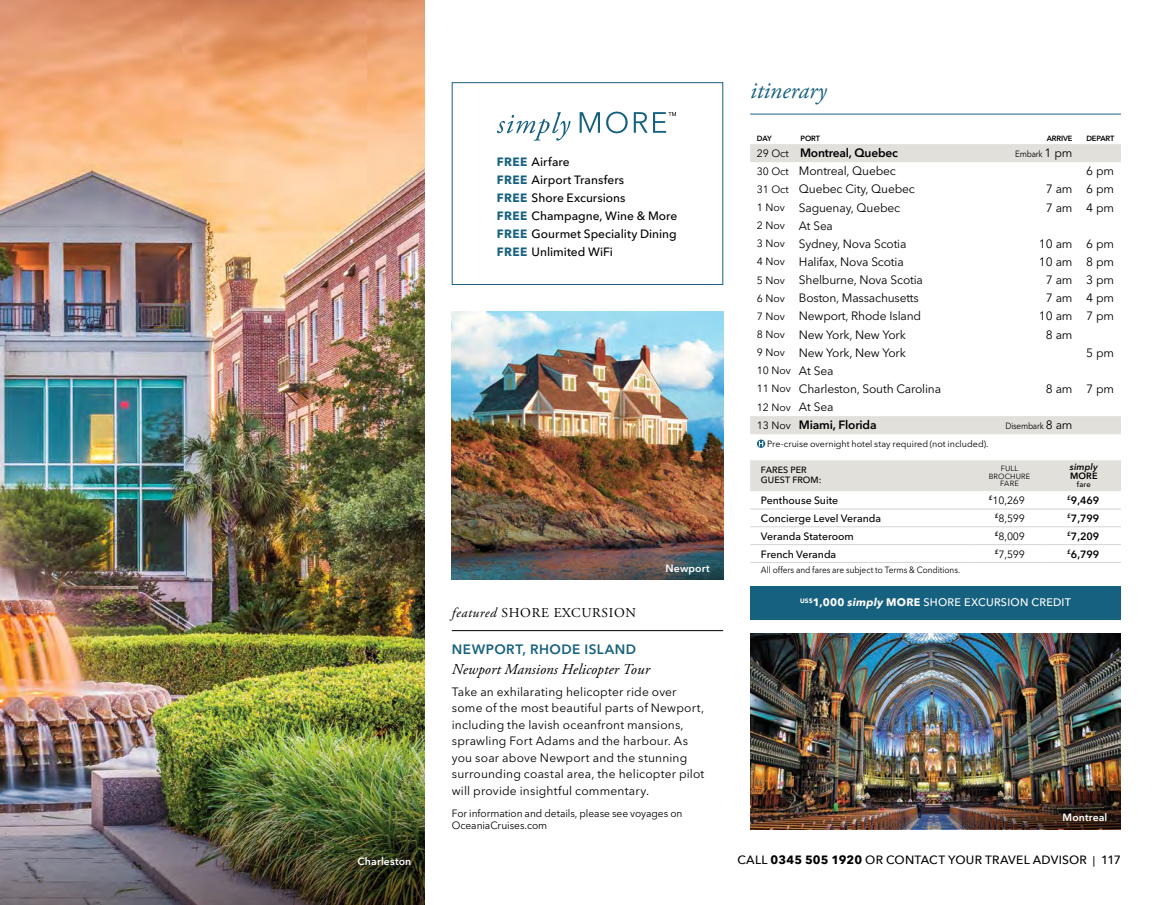
<style>
.page{position:relative;width:1175px;height:905px;background:#fff}
.page>*{position:absolute;margin:0;border:0;box-sizing:border-box;transform-origin:0 0}
.t1{font:italic 24px "Adobe Garamond Pro";color:#176180}
.t2{font:italic 15px "Adobe Garamond Pro";letter-spacing:.005em;color:#000}
.t3{font:13.5px "Adobe Garamond Pro";letter-spacing:.05em;color:#000}
.t4{font:600 13.5px "Avenir Next LT Pro";letter-spacing:.035em;color:#176180}
.t5{font:12px/16.5px "Avenir Next LT Pro";letter-spacing:.01em;color:#000}
.t6{font:12px/18.1px "Avenir Next LT Pro";letter-spacing:-.015em;color:#000}
.t7{font:500 12px/18px "Avenir Next LT Pro";color:#000}
.t8{font:500 12px "Avenir Next";letter-spacing:.02em;color:#000}
.t9{font:600 12px "Avenir Next LT Pro";letter-spacing:-.015em;color:#000}
.t10{font:500 10.8px "Avenir Next LT Pro";letter-spacing:.025em;color:#fff}
.t11{font:10.5px/12px "Avenir Next LT Pro";letter-spacing:-.005em;color:#000}
.t12{font:500 10.5px "Avenir Next LT Pro";letter-spacing:-.005em;color:#000}
.t13{font:600 10.5px "Avenir Next LT Pro";letter-spacing:.01em;color:#fff}
.t14{font:600 10.5px "Avenir Next LT Pro";color:#000}
.t15{font:9px "Avenir Next LT Pro";letter-spacing:-.005em;color:#000}
.t16{font:9px "Avenir Next LT Pro";letter-spacing:-.005em;color:#000;scale:.92 1}
.t17{font:500 9px/10.6px "Avenir Next LT Pro";letter-spacing:.005em;color:#000}
.t18{font:9px "Avenir Next LT Pro";letter-spacing:-.025em;color:#000;scale:.9 1}
.t19{font:9px "Avenir Next LT Pro";letter-spacing:-.005em;color:#000;scale:.9 1}
.t20{font:italic 600 9px "Avenir Next LT Pro";letter-spacing:.015em;color:#000}
.t21{font:600 9px "Avenir Next LT Pro";color:#000}
.t22{font:600 7.5px "Avenir Next LT Pro";letter-spacing:-.015em;color:#000}
.t23{font:7.5px/7.5px "Avenir Next LT Pro";letter-spacing:.02em;color:#000;text-align:center}
.t24{font:500 7.5px "Avenir Next LT Pro";color:#000}
.s1{font-weight:700;color:#176180}
.s2{font-style:italic}
.s3{font-weight:400;font-size:10.5px}
.s4{font-size:12px}
.s5{font-size:10.5px}
.s6{font-weight:700}
.s7{font-weight:700;font-style:italic}
</style>
<div class="page">
<hr style="left:750px;top:114px;width:370px;height:1px;background:#176180">
<hr style="left:452px;top:630px;width:271px;height:1px;background:#000">
<div style="left:452px;top:82px;width:271px;height:203px;border:1px solid #176180"></div>
<svg style="left:497px;top:112px;width:179px;height:29px"></svg>
<img style="left:750px;top:633px;width:370px;height:133px">
<img style="left:0;top:0;width:425px;height:616px">
<img style="left:452px;top:312px;width:271px;height:214px">
<img style="left:452px;top:526px;width:271px;height:54px">
<img style="left:750px;top:766px;width:370px;height:63px">
<svg style="left:750px;top:144px;width:370px;height:290px"></svg>
<svg style="left:757px;top:439px;width:8px;height:9px"></svg>
<img style="left:0;top:616px;width:425px;height:288px">
<div style="left:750px;top:586px;width:370px;height:34px;background:#176180"></div>
<div style="left:750px;top:460px;width:370px;height:31px;background:#e2e0db"></div>
<hr style="left:750px;top:508px;width:222px;height:1px;background:#d5d4d2">
<hr style="left:972px;top:508px;width:74px;height:1px;background:#d5d4d2">
<hr style="left:1046px;top:508px;width:74px;height:1px;background:#d5d4d2">
<hr style="left:750px;top:526px;width:222px;height:1px;background:#d5d4d2">
<hr style="left:972px;top:526px;width:74px;height:1px;background:#d5d4d2">
<hr style="left:1046px;top:526px;width:74px;height:1px;background:#d5d4d2">
<hr style="left:750px;top:544px;width:222px;height:1px;background:#d5d4d2">
<hr style="left:972px;top:544px;width:74px;height:1px;background:#d5d4d2">
<hr style="left:1046px;top:544px;width:74px;height:1px;background:#d5d4d2">
<hr style="left:750px;top:562px;width:222px;height:1px;background:#d5d4d2">
<hr style="left:972px;top:562px;width:74px;height:1px;background:#d5d4d2">
<hr style="left:1046px;top:562px;width:74px;height:1px;background:#d5d4d2">
<p class="t13" style="left:357px;top:854px;width:55px">Charleston</p>
<p class="t7" style="left:497px;top:153px;width:182px"><span class="s1">FREE</span> Airfare<br><span class="s1">FREE</span> Airport Transfers<br><span class="s1">FREE</span> Shore Excursions<br><span class="s1">FREE</span> Champagne, Wine &amp; More<br><span class="s1">FREE</span> Gourmet Speciality Dining<br><span class="s1">FREE</span> Unlimited WiFi</p>
<p class="t3" style="left:452px;top:604px;width:186px"><span class="s2">featured</span> SHORE EXCURSION</p>
<p class="t13" style="left:665px;top:562px;width:45px">Newport</p>
<p class="t4" style="left:452px;top:641px;width:186px">NEWPORT, RHODE ISLAND</p>
<p class="t2" style="left:452px;top:659px;width:199px">Newport Mansions Helicopter Tour</p>
<p class="t5" style="left:452px;top:683px;width:254px">Take an exhilarating helicopter ride over some of the most beautiful parts of Newport, including the lavish oceanfront mansions, sprawling Fort Adams and the harbour. As you soar above Newport and the stunning surrounding coastal area, the helicopter pilot will provide insightful commentary.</p>
<p class="t11" style="left:452px;top:807px;width:232px">For information and details, please see voyages on<br>OceaniaCruises.com</p>
<h1 class="t1" style="left:750px;top:76px;width:78px">itinerary</h1>
<p class="t22" style="left:757px;top:134px;width:16px">DAY</p>
<p class="t22" style="left:800px;top:133px;width:21px">PORT</p>
<p class="t22" style="left:1046px;top:133px;width:27px">ARRIVE</p>
<p class="t22" style="left:1086px;top:133px;width:30px">DEPART</p>
<p class="t9" style="left:757px;top:146px;width:143px"><span class="s3">29 Oct</span> Montreal, Quebec</p>
<p class="t19" style="left:1015px;top:149px;width:65px">Embark <span class="s4">1 pm</span></p>
<p class="t6" style="left:757px;top:162px;width:140px"><span class="s5">30 Oct</span> Montreal, Quebec</p>
<p class="t5" style="left:1086px;top:163px;width:29px">6 pm</p>
<p class="t6" style="left:757px;top:180px;width:159px"><span class="s5">31 Oct</span> Quebec City, Quebec</p>
<p class="t5" style="left:1045px;top:181px;width:70px">7 am 6 pm</p>
<p class="t6" style="left:757px;top:198px;width:145px"><span class="s5">1 Nov</span> Saguenay, Quebec</p>
<p class="t5" style="left:1045px;top:199px;width:70px">7 am 4 pm</p>
<p class="t6" style="left:757px;top:216px;width:151px"><span class="s5">2 Nov</span> At Sea<br><span class="s5">3 Nov</span> Sydney, Nova Scotia</p>
<p class="t5" style="left:1039px;top:235px;width:77px">10 am 6 pm</p>
<p class="t6" style="left:757px;top:253px;width:148px"><span class="s5">4 Nov</span> Halifax, Nova Scotia</p>
<p class="t5" style="left:1039px;top:253px;width:77px">10 am 8 pm</p>
<p class="t6" style="left:757px;top:271px;width:168px"><span class="s5">5 Nov</span> Shelburne, Nova Scotia</p>
<p class="t5" style="left:1045px;top:272px;width:70px">7 am 3 pm</p>
<p class="t6" style="left:757px;top:289px;width:163px"><span class="s5">6 Nov</span> Boston, Massachusetts</p>
<p class="t5" style="left:1045px;top:290px;width:70px">7 am 4 pm</p>
<p class="t6" style="left:757px;top:307px;width:166px"><span class="s5">7 Nov</span> Newport, Rhode Island</p>
<p class="t5" style="left:1039px;top:308px;width:77px">10 am 7 pm</p>
<p class="t6" style="left:757px;top:325px;width:150px"><span class="s5">8 Nov</span> New York, New York</p>
<p class="t5" style="left:1045px;top:326px;width:28px">8 am</p>
<p class="t6" style="left:757px;top:343px;width:150px"><span class="s5">9 Nov</span> New York, New York</p>
<p class="t5" style="left:1086px;top:344px;width:29px">5 pm</p>
<p class="t11" style="left:757px;top:364px;width:78px">10 Nov <span class="s4">At Sea</span></p>
<p class="t6" style="left:757px;top:379px;width:186px"><span class="s5">11 Nov</span> Charleston, South Carolina</p>
<p class="t5" style="left:1045px;top:380px;width:70px">8 am 7 pm</p>
<p class="t11" style="left:757px;top:401px;width:78px">12 Nov <span class="s4">At Sea</span></p>
<p class="t9" style="left:757px;top:417px;width:121px"><span class="s3">13 Nov</span> Miami, Florida</p>
<p class="t18" style="left:1005px;top:420px;width:76px">Disembark <span class="s4">8 am</span></p>
<p class="t15" style="left:767px;top:438px;width:223px">Pre-cruise overnight hotel stay required (not included).</p>
<p class="t17" style="left:761px;top:464px;width:62px">FARES PER<br>GUEST FROM:</p>
<p class="t23" style="left:988px;top:464px;width:43px">FULL<br>BROCHURE<br>FARE</p>
<p class="t20" style="left:1069px;top:461px;width:29px">simply</p>
<p class="t21" style="left:1070px;top:470px;width:29px">MORE</p>
<p class="t24" style="left:1076px;top:479px;width:15px">fare</p>
<p class="t12" style="left:761px;top:494px;width:79px">Penthouse Suite</p>
<p class="t11" style="left:988px;top:494px;width:38px"><sup>£</sup>10,269</p>
<p class="t14" style="left:1067px;top:494px;width:34px"><sup>£</sup>9,469</p>
<p class="t12" style="left:761px;top:512px;width:122px">Concierge Level Veranda</p>
<p class="t11" style="left:994px;top:512px;width:32px"><sup>£</sup>8,599</p>
<p class="t14" style="left:1067px;top:512px;width:34px"><sup>£</sup>7,799</p>
<p class="t12" style="left:761px;top:529px;width:94px">Veranda Stateroom</p>
<p class="t11" style="left:994px;top:530px;width:32px"><sup>£</sup>8,009</p>
<p class="t14" style="left:1067px;top:529px;width:34px"><sup>£</sup>7,209</p>
<p class="t12" style="left:761px;top:547px;width:77px">French Veranda</p>
<p class="t11" style="left:994px;top:548px;width:32px"><sup>£</sup>7,599</p>
<p class="t14" style="left:1067px;top:547px;width:34px"><sup>£</sup>6,799</p>
<p class="t16" style="left:761px;top:564px;width:218px">All offers and fares are subject to Terms &amp; Conditions.</p>
<p class="t10" style="left:800px;top:596px;width:272px"><sup>US$</sup><span class="s6">1,000</span> <span class="s7">simply</span> <span class="s6">MORE</span> SHORE EXCURSION CREDIT</p>
<p class="t13" style="left:1045px;top:811px;width:43px">Ephesus</p>
<p class="t8" style="left:737px;top:850px;width:385px">CALL <span class="s6">0345 505 1920</span> OR CONTACT YOUR TRAVEL ADVISOR <span class="s5">|</span> 117</p>
<p class="t13" style="left:1062px;top:811px;width:46px">Montreal</p>
</div>
